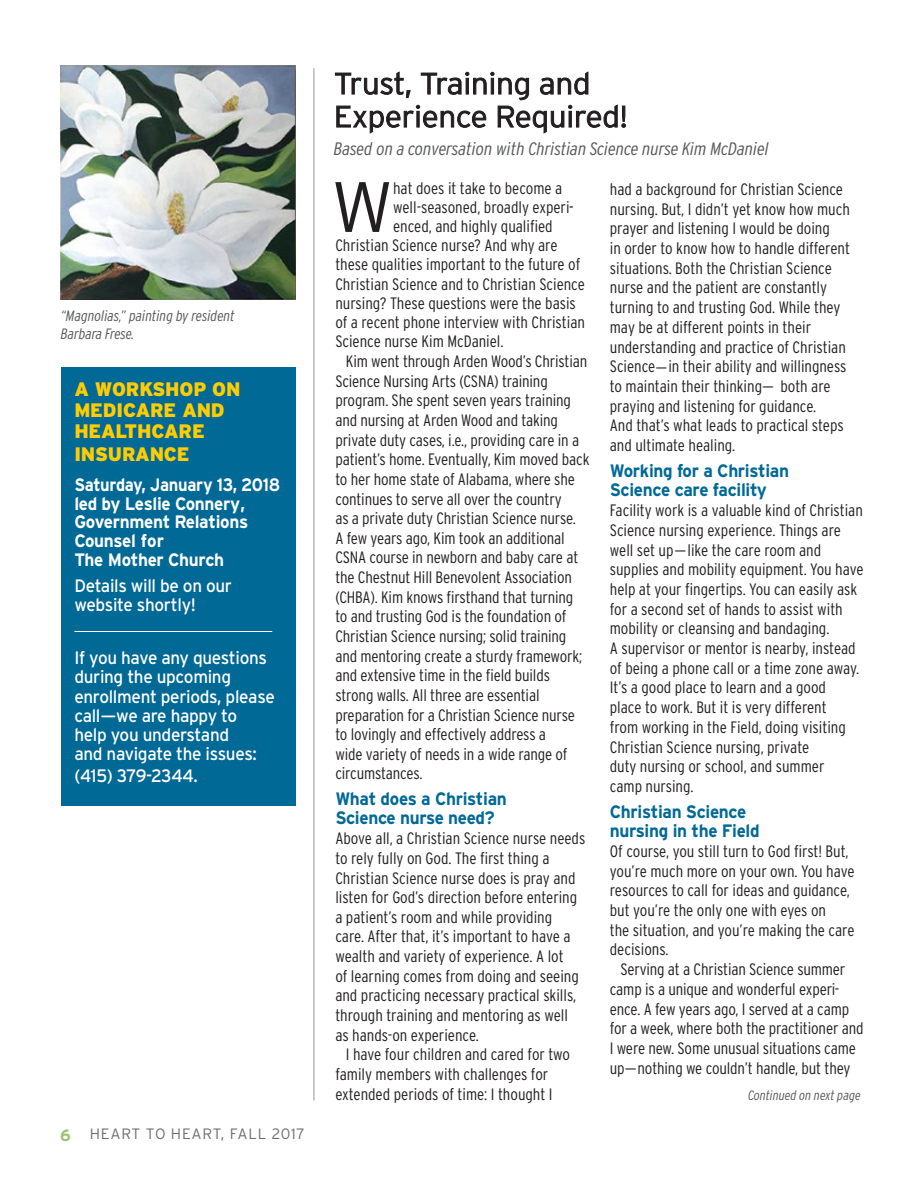
<style>
.page{position:relative;width:918px;height:1188px;background:#fff}
.page>*{position:absolute;margin:0;border:0;box-sizing:border-box;transform-origin:0 0}
.t1{font:300 71.1px "Interstate";color:#231f20}
.t2{font:900 19.5px/21.5px "Interstate";letter-spacing:-.01em;color:#ffcc04}
.t3{font:18px/19.4px "Interstate";letter-spacing:-.02em;color:#fff;scale:.95 1}
.t4{font:700 18px/18.9px "Interstate";letter-spacing:-.02em;color:#016996;scale:.95 1}
.t5{font:700 18px/18.8px "Interstate";letter-spacing:-.02em;color:#fff;scale:.91 1}
.t6{font:italic 300 condensed 18px "Interstate";letter-spacing:-.005em;color:#58595b;scale:1.05 1}
.t7{font:300 condensed 16.5px/19.6px "Interstate";letter-spacing:-.005em;color:#231f20}
.t8{font:italic 300 condensed 15px/18px "Interstate";letter-spacing:-.005em;color:#58595b}
.t9{font:300 15px "Interstate";letter-spacing:.05em;color:#6d6e71}
.t10{font:italic 300 condensed 13.5px "Interstate";letter-spacing:-.005em;color:#58595b}
.s1{font-weight:700;font-size:16.5px;color:#9cc175}
.s2{color:#010101}
</style>
<div class="page">
<hr style="left:314px;top:68px;width:1px;height:1032px;background:#939598">
<div style="left:61px;top:367px;width:234px;height:439px;background:#016996"></div>
<svg style="left:335px;top:71px;width:291px;height:63px"></svg>
<hr style="left:74px;top:631px;width:198px;height:1px;background:#fff">
<img style="left:61px;top:66px;width:235px;height:234px">
<p class="t8" style="left:61px;top:306px;width:175px">“Magnolias,” painting by resident<br>Barbara Frese.</p>
<p class="t2" style="left:74px;top:379px;width:168px">A WORKSHOP ON<br>MEDICARE AND<br>HEALTHCARE<br>INSURANCE</p>
<p class="t5" style="left:74px;top:475px;width:228px">Saturday, January 13, 2018 led by Leslie Connery,<br>Government Relations<br>Counsel for<br>The Mother Church</p>
<p class="t3" style="left:74px;top:576px;width:168px">Details will be on our website shortly!</p>
<p class="t3" style="left:74px;top:648px;width:213px">If you have any questions during the upcoming enrollment periods, please call—we are happy to<br>help you understand<br>and navigate the issues:</p>
<p class="t3" style="left:74px;top:766px;width:131px">(415) 379-2344.</p>
<p class="t9" style="left:60px;top:1125px;width:246px"><span class="s1">6</span> HEART TO HEART, FALL 2017</p>
<p class="t6" style="left:334px;top:137px;width:416px">Based on a conversation with Christian Science nurse Kim McDaniel</p>
<h1 class="t1" style="left:331px;top:164px;width:64px">W</h1>
<p class="t7" style="left:393px;top:178px;width:171px">hat does it take to become a</p>
<p class="t7" style="left:393px;top:197px;width:182px">well-seasoned, broadly experi<span class="s2">-</span></p>
<p class="t7" style="left:393px;top:216px;width:161px">enced, and highly qualified</p>
<p class="t7" style="left:335px;top:235px;width:224px">Christian Science nurse? And why are</p>
<p class="t7" style="left:335px;top:255px;width:247px">these qualities important to the future of</p>
<p class="t7" style="left:335px;top:274px;width:251px">Christian Science and to Christian Science</p>
<p class="t7" style="left:335px;top:293px;width:242px">nursing? These questions were the basis</p>
<p class="t7" style="left:335px;top:312px;width:251px">of a recent phone interview with Christian</p>
<p class="t7" style="left:335px;top:332px;width:170px">Science nurse Kim McDaniel.</p>
<p class="t7" style="left:346px;top:351px;width:243px">Kim went through Arden Wood’s Christian</p>
<p class="t7" style="left:335px;top:371px;width:214px">Science Nursing Arts (CSNA) training</p>
<p class="t7" style="left:335px;top:391px;width:237px">program. She spent seven years training</p>
<p class="t7" style="left:335px;top:410px;width:224px">and nursing at Arden Wood and taking</p>
<p class="t7" style="left:335px;top:430px;width:245px">private duty cases, i.e., providing care in a</p>
<p class="t7" style="left:335px;top:450px;width:256px">patient’s home. Eventually, Kim moved back</p>
<p class="t7" style="left:335px;top:469px;width:241px">to her home state of Alabama, where she</p>
<p class="t7" style="left:335px;top:489px;width:228px">continues to serve all over the country</p>
<p class="t7" style="left:335px;top:508px;width:242px">as a private duty Christian Science nurse.</p>
<p class="t7" style="left:335px;top:528px;width:231px">A few years ago, Kim took an additional</p>
<p class="t7" style="left:335px;top:548px;width:244px">CSNA course in newborn and baby care at</p>
<p class="t7" style="left:335px;top:567px;width:238px">the Chestnut Hill Benevolent Association</p>
<p class="t7" style="left:335px;top:587px;width:240px">(CHBA). Kim knows firsthand that turning</p>
<p class="t7" style="left:335px;top:607px;width:233px">to and trusting God is the foundation of</p>
<p class="t7" style="left:335px;top:626px;width:233px">Christian Science nursing; solid training</p>
<p class="t7" style="left:335px;top:646px;width:248px">and mentoring create a sturdy framework;</p>
<p class="t7" style="left:335px;top:665px;width:216px">and extensive time in the field builds</p>
<p class="t7" style="left:335px;top:685px;width:206px">strong walls. All three are essential</p>
<p class="t7" style="left:335px;top:705px;width:241px">preparation for a Christian Science nurse</p>
<p class="t7" style="left:335px;top:724px;width:212px">to lovingly and effectively address a</p>
<p class="t7" style="left:335px;top:744px;width:234px">wide variety of needs in a wide range of</p>
<p class="t7" style="left:335px;top:764px;width:89px">circumstances.</p>
<p class="t4" style="left:335px;top:789px;width:182px">What does a Christian<br>Science nurse need?</p>
<p class="t7" style="left:335px;top:829px;width:252px">Above all, a Christian Science nurse needs to rely fully on God. The first thing a Christian Science nurse does is pray and listen for God’s direction before entering a patient’s room and while providing<br>care. After that, it’s important to have a wealth and variety of experience. A lot<br>of learning comes from doing and seeing and practicing necessary practical skills, through training and mentoring as well as hands-on experience.</p>
<p class="t7" style="left:335px;top:1045px;width:236px;text-indent:11px">I have four children and cared for two family members with challenges for extended periods of time: I thought I</p>
<p class="t7" style="left:610px;top:179px;width:242px">had a background for Christian Science nursing. But, I didn’t yet know how much prayer and listening I would be doing<br>in order to know how to handle different situations. Both the Christian Science nurse and the patient are constantly turning to and trusting God. While they may be at different points in their understanding and practice of Christian Science—in their ability and willingness to maintain their thinking— both are praying and listening for guidance.<br>And that’s what leads to practical steps and ultimate healing.</p>
<p class="t4" style="left:610px;top:461px;width:190px">Working for a Christian<br>Science care facility</p>
<p class="t7" style="left:610px;top:500px;width:255px">Facility work is a valuable kind of Christian Science nursing experience. Things are well set up—like the care room and supplies and mobility equipment. You have help at your fingertips. You can easily ask for a second set of hands to assist with mobility or cleansing and bandaging.<br>A supervisor or mentor is nearby, instead of being a phone call or a time zone away.<br>It’s a good place to learn and a good<br>place to work. But it is very different<br>from working in the Field, doing visiting Christian Science nursing, private<br>duty nursing or school, and summer<br>camp nursing.</p>
<p class="t4" style="left:610px;top:802px;width:159px">Christian Science nursing in the Field</p>
<p class="t7" style="left:610px;top:841px;width:246px">Of course, you still turn to God first! But, you’re much more on your own. You have resources to call for ideas and guidance, but you’re the only one with eyes on<br>the situation, and you’re making the care decisions.</p>
<p class="t7" style="left:610px;top:959px;width:255px;text-indent:11px">Serving at a Christian Science summer camp is a unique and wonderful experi&shy;ence. A few years ago, I served at a camp for a week, where both the practitioner and I were new. Some unusual situations came up—nothing we couldn’t handle, but they</p>
<p class="t10" style="left:748px;top:1087px;width:114px">Continued on next page</p>
</div>
